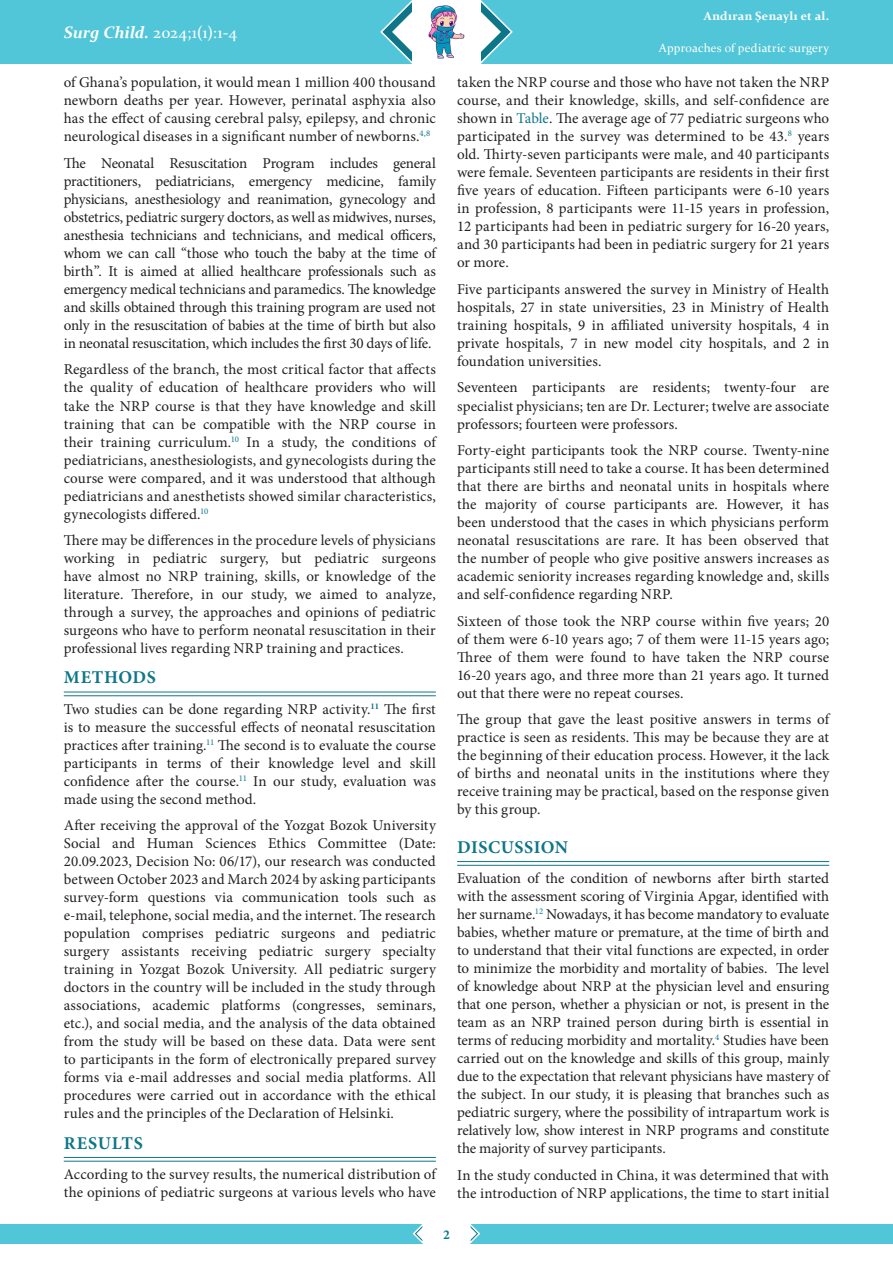
<style>
.page{position:relative;width:893px;height:1263px;background:#fff}
.page>*{position:absolute;margin:0;border:0;box-sizing:border-box;transform-origin:0 0}
._1__BAŞLIK{font:700 18px "Minion Pro";letter-spacing:.03em;color:#0e7688}
.t1{font:16.5px "Constantia";color:#fff}
.Ana_metin{font:15px/18px "Minion Pro";letter-spacing:.005em;color:#231f20;text-align:justify}
.t2{font:700 13.5px "Minion Pro";color:#0e7688}
.t3{font:12px "Constantia";letter-spacing:.02em;color:#fff}
.t4{font:700 12px "Constantia";letter-spacing:.025em;color:#fff}
.s1{font-weight:700;font-style:italic}
.s2{color:#0e7688}
</style>
<div class="page">
<div style="left:0;top:0;width:412px;height:64px;background:#51c6d8"></div>
<div style="left:481px;top:0;width:412px;height:64px;background:#51c6d8"></div>
<svg style="left:380px;top:0;width:133px;height:64px"></svg>
<div style="left:436px;top:0;width:45px;height:64px;background:#fff"></div>
<div style="left:0;top:1224px;width:422px;height:19px;background:#51c6d8"></div>
<svg style="left:412px;top:1224px;width:11px;height:20px"></svg>
<div style="left:422px;top:1224px;width:14px;height:19px;background:#fff"></div>
<div style="left:471px;top:1224px;width:422px;height:19px;background:#51c6d8"></div>
<svg style="left:470px;top:1224px;width:11px;height:20px"></svg>
<img style="left:428px;top:4px;width:37px;height:56px">
<hr style="left:64px;top:692px;width:372px;height:1px;background:#0e7688">
<hr style="left:64px;top:695px;width:372px;height:1px;background:#0e7688">
<hr style="left:64px;top:1157px;width:372px;height:1px;background:#0e7688">
<hr style="left:64px;top:1161px;width:372px;height:1px;background:#0e7688">
<hr style="left:457px;top:861px;width:372px;height:1px;background:#0e7688">
<hr style="left:457px;top:865px;width:372px;height:1px;background:#0e7688">
<p class="t1" style="left:64px;top:21px;width:175px"><span class="s1">Surg Child.</span> 2024;1(1):1-4</p>
<p class="Ana_metin" style="left:64px;top:74px;width:374px">of Ghana’s population, it would mean 1 million 400 thousand newborn deaths per year. However, perinatal asphyxia also has the effect of causing cerebral palsy, epilepsy, and chronic neurological diseases in a significant number of newborns.<sup>4,8</sup></p>
<p class="Ana_metin" style="left:64px;top:154px;width:374px">The Neonatal Resuscitation Program includes general practitioners, pediatricians, emergency medicine, family physicians, anesthesiology and reanimation, gynecology and obstetrics, pediatric surgery doctors, as well as midwives, nurses, anesthesia technicians and technicians, and medical officers, whom we can call “those who touch the baby at the time of birth”. It is aimed at allied healthcare professionals such as emergency medical technicians and paramedics. The knowledge and skills obtained through this training program are used not only in the resuscitation of babies at the time of birth but also in neonatal resuscitation, which includes the first 30 days of life.</p>
<p class="Ana_metin" style="left:64px;top:361px;width:374px">Regardless of the branch, the most critical factor that affects the quality of education of healthcare providers who will take the NRP course is that they have knowledge and skill training that can be compatible with the NRP course in their training curriculum.<sup>10</sup> In a study, the conditions of pediatricians, anesthesiologists, and gynecologists during the course were compared, and it was understood that although pediatricians and anesthetists showed similar characteristics, gynecologists differed.<sup>10</sup></p>
<p class="Ana_metin" style="left:64px;top:531px;width:374px">There may be differences in the procedure levels of physicians working in pediatric surgery, but pediatric surgeons have almost no NRP training, skills, or knowledge of the literature. Therefore, in our study, we aimed to analyze, through a survey, the approaches and opinions of pediatric surgeons who have to perform neonatal resuscitation in their professional lives regarding NRP training and practices.</p>
<p class="_1__BAŞLIK" style="left:64px;top:665px;width:93px">METHODS</p>
<p class="Ana_metin" style="left:64px;top:700px;width:374px">Two studies can be done regarding NRP activity.<sup>11</sup> The first is to measure the successful effects of neonatal resuscitation practices after training.<sup>11</sup> The second is to evaluate the course participants in terms of their knowledge level and skill confidence after the course.<sup>11</sup> In our study, evaluation was made using the second method.</p>
<p class="Ana_metin" style="left:64px;top:817px;width:374px">After receiving the approval of the Yozgat Bozok University Social and Human Sciences Ethics Committee (Date:<br>20.09.2023, Decision No: 06/17), our research was conducted between October 2023 and March 2024 by asking participants survey-form questions via communication tools such as e-mail, telephone, social media, and the internet. The research population comprises pediatric surgeons and pediatric surgery assistants receiving pediatric surgery specialty training in Yozgat Bozok University. All pediatric surgery doctors in the country will be included in the study through associations, academic platforms (congresses, seminars, etc.), and social media, and the analysis of the data obtained from the study will be based on these data. Data were sent to participants in the form of electronically prepared survey forms via e-mail addresses and social media platforms. All procedures were carried out in accordance with the ethical rules and the principles of the Declaration of Helsinki.</p>
<p class="_1__BAŞLIK" style="left:64px;top:1130px;width:80px">RESULTS</p>
<p class="Ana_metin" style="left:64px;top:1165px;width:374px">According to the survey results, the numerical distribution of the opinions of pediatric surgeons at various levels who have</p>
<p class="t4" style="left:704px;top:8px;width:127px">Andıran Şenaylı et al.</p>
<p class="t3" style="left:659px;top:40px;width:172px">Approaches of pediatric surgery</p>
<p class="Ana_metin" style="left:457px;top:74px;width:374px">taken the NRP course and those who have not taken the NRP course, and their knowledge, skills, and self-confidence are shown in <span class="s2">Table</span>. The average age of 77 pediatric surgeons who participated in the survey was determined to be 43.<sup>8</sup> years old. Thirty-seven participants were male, and 40 participants were female. Seventeen participants are residents in their first five years of education. Fifteen participants were 6-10 years in profession, 8 participants were 11-15 years in profession, 12 participants had been in pediatric surgery for 16-20 years, and 30 participants had been in pediatric surgery for 21 years or more.</p>
<p class="Ana_metin" style="left:457px;top:280px;width:374px">Five participants answered the survey in Ministry of Health hospitals, 27 in state universities, 23 in Ministry of Health training hospitals, 9 in affiliated university hospitals, 4 in private hospitals, 7 in new model city hospitals, and 2 in foundation universities.</p>
<p class="Ana_metin" style="left:457px;top:379px;width:374px">Seventeen participants are residents; twenty-four are specialist physicians; ten are Dr. Lecturer; twelve are associate professors; fourteen were professors.</p>
<p class="Ana_metin" style="left:457px;top:441px;width:374px">Forty-eight participants took the NRP course. Twenty-nine participants still need to take a course. It has been determined that there are births and neonatal units in hospitals where the majority of course participants are. However, it has been understood that the cases in which physicians perform neonatal resuscitations are rare. It has been observed that the number of people who give positive answers increases as academic seniority increases regarding knowledge and, skills and self-confidence regarding NRP.</p>
<p class="Ana_metin" style="left:457px;top:612px;width:374px">Sixteen of those took the NRP course within five years; 20 of them were 6-10 years ago; 7 of them were 11-15 years ago; Three of them were found to have taken the NRP course 16-20 years ago, and three more than 21 years ago. It turned out that there were no repeat courses.</p>
<p class="Ana_metin" style="left:457px;top:710px;width:374px">The group that gave the least positive answers in terms of practice is seen as residents. This may be because they are at the beginning of their education process. However, it the lack of births and neonatal units in the institutions where they receive training may be practical, based on the response given by this group.</p>
<p class="_1__BAŞLIK" style="left:457px;top:834px;width:113px">DISCUSSION</p>
<p class="Ana_metin" style="left:457px;top:870px;width:374px">Evaluation of the condition of newborns after birth started with the assessment scoring of Virginia Apgar, identified with her surname.<sup>12</sup> Nowadays, it has become mandatory to evaluate babies, whether mature or premature, at the time of birth and to understand that their vital functions are expected, in order to minimize the morbidity and mortality of babies. The level of knowledge about NRP at the physician level and ensuring that one person, whether a physician or not, is present in the team as an NRP trained person during birth is essential in terms of reducing morbidity and mortality.<sup>4</sup> Studies have been carried out on the knowledge and skills of this group, mainly due to the expectation that relevant physicians have mastery of the subject. In our study, it is pleasing that branches such as pediatric surgery, where the possibility of intrapartum work is relatively low, show interest in NRP programs and constitute the majority of survey participants.</p>
<p class="Ana_metin" style="left:457px;top:1166px;width:374px">In the study conducted in China, it was determined that with the introduction of NRP applications, the time to start initial</p>
<p class="t2" style="left:443px;top:1225px;width:8px">2</p>
</div>
